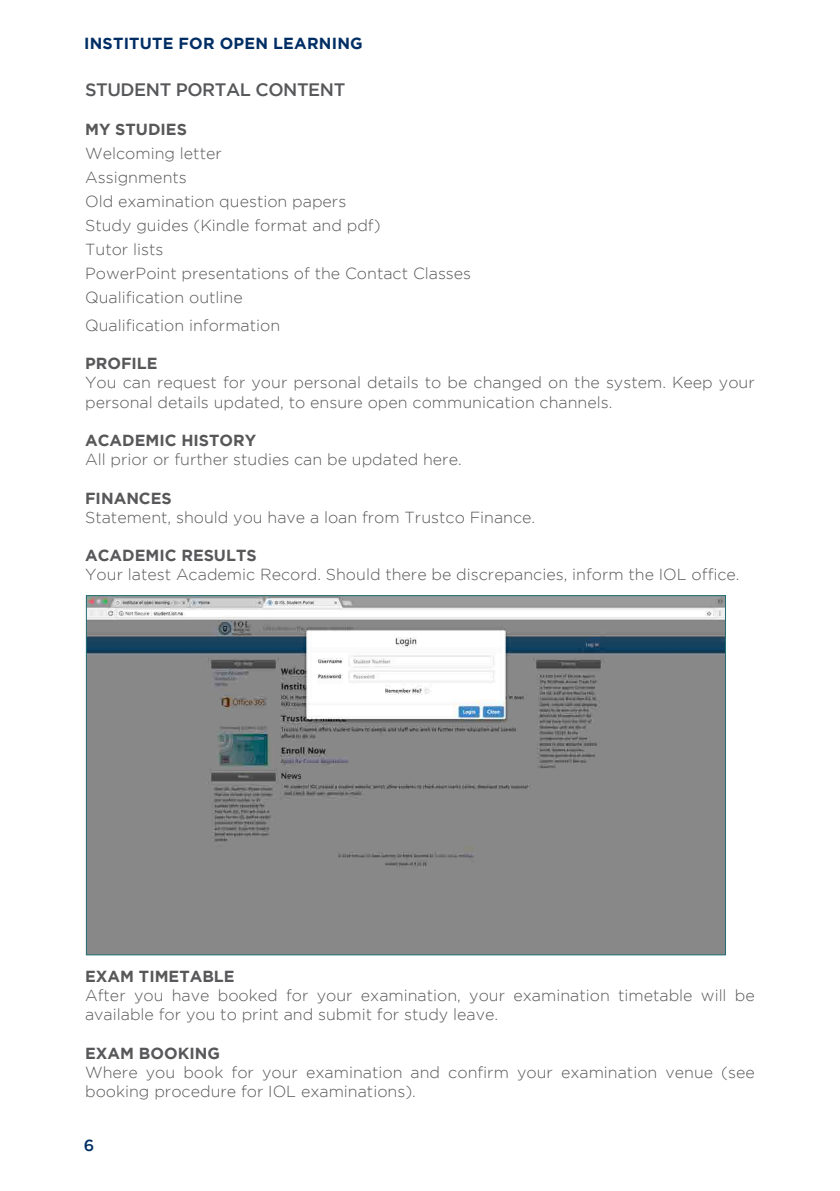
<style>
.page{position:relative;width:840px;height:1191px;background:#fff}
.page>*{position:absolute;margin:0;border:0;box-sizing:border-box;transform-origin:0 0}
.t1{font:500 18px "Gotham";letter-spacing:-.025em;color:#57585a}
.t2{font:300 16px/19.2px "Gotham";color:#58585a}
.t3{font:700 16px "Gotham";color:#58585a}
.t4{font:700 16px "Gotham";letter-spacing:.015em;color:#002e64}
.t5{font:500 16px "Gotham";color:#002e64}
</style>
<div class="page">
<img style="left:88px;top:597px;width:635px;height:356px">
<p class="t4" style="left:84px;top:34px;width:280px">INSTITUTE FOR OPEN LEARNING</p>
<p class="t1" style="left:85px;top:80px;width:261px">STUDENT PORTAL CONTENT</p>
<p class="t3" style="left:85px;top:120px;width:103px">MY STUDIES</p>
<p class="t2" style="left:85px;top:143px;width:138px">Welcoming letter</p>
<p class="t2" style="left:85px;top:167px;width:103px">Assignments</p>
<p class="t2" style="left:85px;top:191px;width:262px">Old examination question papers</p>
<p class="t2" style="left:85px;top:215px;width:297px">Study guides (Kindle format and pdf)</p>
<p class="t2" style="left:85px;top:239px;width:80px">Tutor lists</p>
<p class="t2" style="left:85px;top:263px;width:387px">PowerPoint presentations of the Contact Classes</p>
<p class="t2" style="left:85px;top:287px;width:159px">Qualification outline</p>
<p class="t2" style="left:85px;top:315px;width:196px">Qualification information</p>
<p class="t3" style="left:85px;top:354px;width:74px">PROFILE</p>
<p class="t2" style="left:85px;top:373px;width:670px">You can request for your personal details to be changed on the system. Keep your personal details updated, to ensure open communication channels.</p>
<p class="t3" style="left:85px;top:431px;width:172px">ACADEMIC HISTORY</p>
<p class="t2" style="left:85px;top:450px;width:378px">All prior or further studies can be updated here.</p>
<p class="t3" style="left:85px;top:488px;width:88px">FINANCES</p>
<p class="t2" style="left:85px;top:507px;width:451px">Statement, should you have a loan from Trustco Finance.</p>
<p class="t3" style="left:85px;top:546px;width:173px">ACADEMIC RESULTS</p>
<p class="t2" style="left:85px;top:565px;width:655px">Your latest Academic Record. Should there be discrepancies, inform the IOL office.</p>
<p class="t3" style="left:85px;top:967px;width:151px">EXAM TIMETABLE</p>
<p class="t2" style="left:85px;top:985px;width:670px">After you have booked for your examination, your examination timetable will be available for you to print and submit for study leave.</p>
<p class="t3" style="left:85px;top:1044px;width:136px">EXAM BOOKING</p>
<p class="t2" style="left:85px;top:1062px;width:670px">Where you book for your examination and confirm your examination venue (see booking procedure for IOL examinations).</p>
<p class="t5" style="left:84px;top:1136px;width:12px">6</p>
</div>
